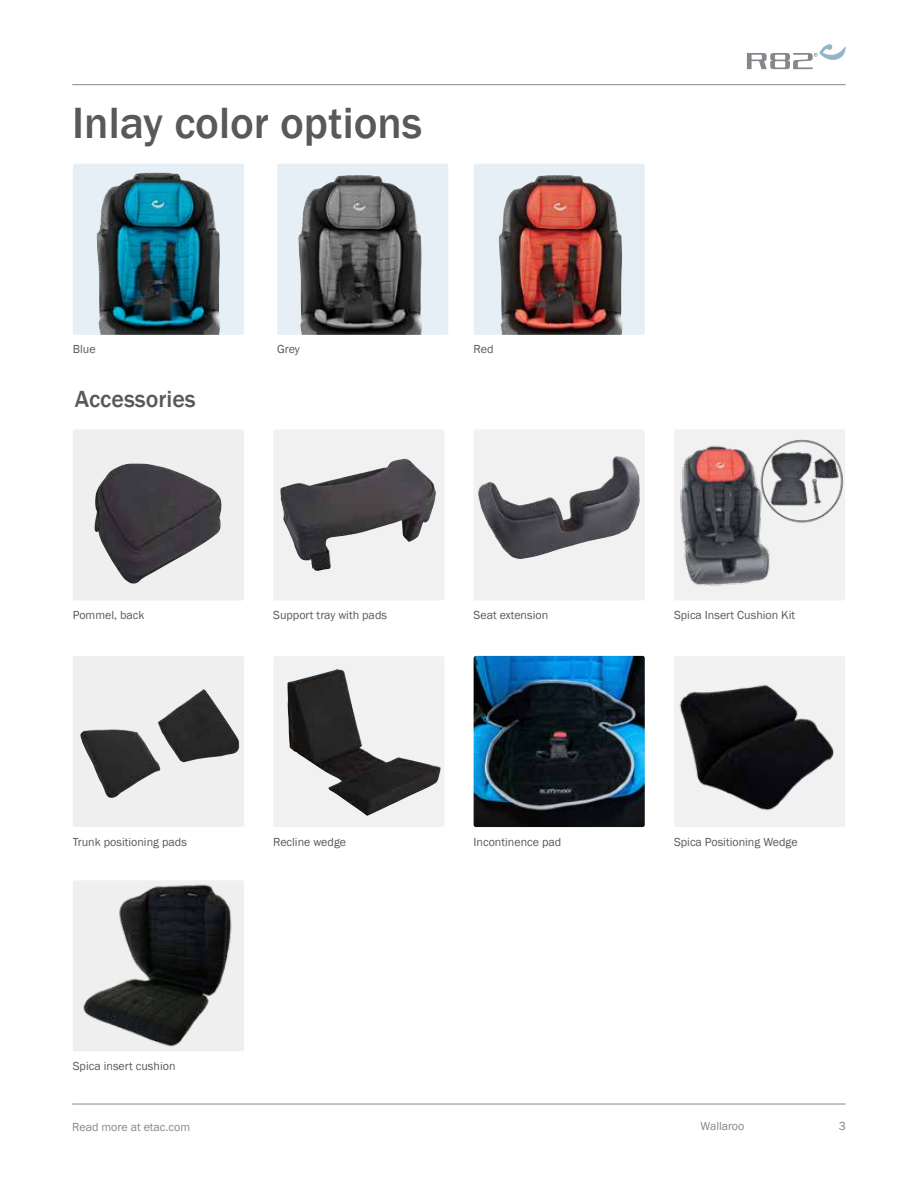
<style>
.page{position:relative;width:918px;height:1188px;background:#fff}
.page>*{position:absolute;margin:0;border:0;box-sizing:border-box;transform-origin:0 0}
.t1{font:500 45px "Franklin Gothic";color:#58595b}
.t2{font:500 24px "Franklin Gothic";color:#58595b}
.t3{font:12px "Franklin Gothic";color:#58595b}
.t4{font:12px "Franklin Gothic";color:#84888c}
</style>
<div class="page">
<hr style="left:72px;top:84px;width:774px;height:1px;background:#84888c">
<hr style="left:72px;top:1104px;width:774px;height:1px;background:#84888c">
<svg style="left:747px;top:44px;width:99px;height:25px"></svg>
<div style="left:474px;top:429px;width:171px;height:172px;background:#f1f1f2;border-radius:2px"></div>
<img style="left:478px;top:456px;width:162px;height:103px">
<img style="left:474px;top:656px;width:171px;height:171px">
<div style="left:674px;top:429px;width:171px;height:172px;background:#f1f1f2;border-radius:2px"></div>
<img style="left:680px;top:439px;width:163px;height:147px">
<div style="left:674px;top:656px;width:171px;height:171px;background:#f1f1f2;border-radius:2px"></div>
<img style="left:679px;top:684px;width:155px;height:127px">
<div style="left:73px;top:429px;width:171px;height:172px;background:#efeff0;border-radius:2px"></div>
<img style="left:94px;top:463px;width:128px;height:121px">
<div style="left:73px;top:164px;width:171px;height:171px;background:#e6eff5;border-radius:2px"></div>
<img style="left:97px;top:172px;width:124px;height:163px">
<div style="left:277px;top:164px;width:171px;height:171px;background:#e6eff5;border-radius:2px"></div>
<img style="left:298px;top:175px;width:124px;height:160px">
<div style="left:474px;top:164px;width:171px;height:171px;background:#e6eff5;border-radius:2px"></div>
<img style="left:499px;top:175px;width:124px;height:160px">
<div style="left:73px;top:656px;width:171px;height:171px;background:#efeff0;border-radius:2px"></div>
<img style="left:80px;top:689px;width:160px;height:109px">
<div style="left:73px;top:880px;width:171px;height:171px;background:#efeff0;border-radius:2px"></div>
<img style="left:73px;top:884px;width:159px;height:167px">
<div style="left:273px;top:429px;width:171px;height:172px;background:#f1f1f2;border-radius:2px"></div>
<img style="left:280px;top:459px;width:156px;height:112px">
<div style="left:273px;top:656px;width:171px;height:171px;background:#f1f1f2;border-radius:2px"></div>
<img style="left:287px;top:669px;width:154px;height:147px">
<h1 class="t1" style="left:72px;top:95px;width:352px">Inlay color options</h1>
<p class="t3" style="left:73px;top:342px;width:24px">Blue</p>
<p class="t3" style="left:277px;top:342px;width:24px">Grey</p>
<p class="t3" style="left:474px;top:342px;width:21px">Red</p>
<h2 class="t2" style="left:75px;top:384px;width:123px">Accessories</h2>
<p class="t3" style="left:73px;top:608px;width:73px">Pommel, back</p>
<p class="t3" style="left:273px;top:608px;width:115px">Support tray with pads</p>
<p class="t3" style="left:73px;top:834px;width:116px">Trunk positioning pads</p>
<p class="t3" style="left:273px;top:834px;width:74px">Recline wedge</p>
<p class="t3" style="left:73px;top:1059px;width:104px">Spica insert cushion</p>
<p class="t4" style="left:72px;top:1119px;width:119px">Read more at etac.com</p>
<p class="t3" style="left:474px;top:608px;width:76px">Seat extension</p>
<p class="t3" style="left:474px;top:834px;width:89px">Incontinence pad</p>
<p class="t3" style="left:674px;top:608px;width:123px">Spica Insert Cushion Kit</p>
<p class="t3" style="left:674px;top:834px;width:125px">Spica Positioning Wedge</p>
<p class="t4" style="left:701px;top:1119px;width:45px">Wallaroo</p>
<p class="t4" style="left:839px;top:1119px;width:9px">3</p>
</div>
